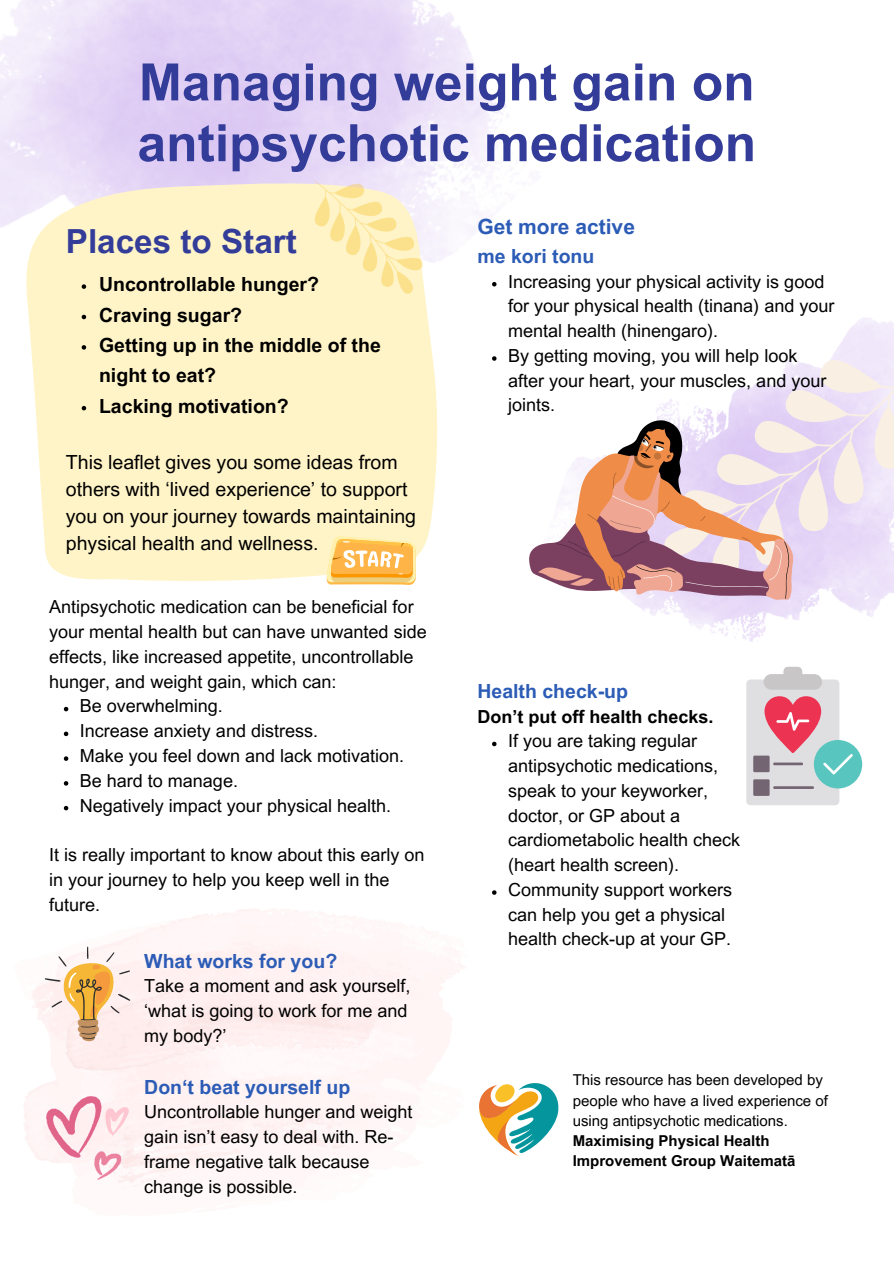
<style>
.page{position:relative;width:894px;height:1264px;background:#fff}
.page>*{position:absolute;margin:0;border:0;box-sizing:border-box;transform-origin:0 0}
.t1{font:700 51.45px/60.8px "Arial MT Pro";color:#333d99}
.t2{font:700 33.3px "Arial MT Pro";color:#333d99}
.t3{font:700 21px "Arial MT Pro";color:#2c5cb6}
.t4{font:19.5px/27px "Arial MT Pro";color:#000}
.t5{font:700 19.5px/30.3px "Arial MT Pro";color:#000}
.t6{font:700 19.5px "Arial MT Pro";color:#2c5cb6}
.t7{font:18px/24.8px "Arial MT Pro";color:#000}
.t8{font:700 18px "Arial MT Pro";color:#000}
.t9{font:15px/20.2px "Arial MT Pro";color:#000}
.s1{font-weight:700}
</style>
<div class="page">
<img style="left:630px;top:410px;width:263px;height:232px">
<svg style="left:657px;top:317px;width:236px;height:267px"></svg>
<svg style="left:529px;top:420px;width:264px;height:180px"></svg>
<div style="left:813px;top:740px;width:49px;height:48px;background:#58c6bf;border-radius:50%"></div>
<svg style="left:746px;top:666px;width:106px;height:139px"></svg>
<hr style="left:773px;top:762px;width:29px;height:3px;background:#736572">
<hr style="left:773px;top:786px;width:40px;height:3px;background:#736572">
<img style="left:47px;top:1096px;width:82px;height:83px">
<svg style="left:45px;top:946px;width:85px;height:95px"></svg>
<svg style="left:479px;top:1083px;width:80px;height:73px"></svg>
<svg style="left:25px;top:180px;width:414px;height:401px;background:#fef4cb"></svg>
<svg style="left:286px;top:173px;width:139px;height:130px;background:#fbeec5"></svg>
<svg style="left:326px;top:535px;width:90px;height:50px;background:#fccb76"></svg>
<svg style="left:492px;top:741px;width:4px;height:5px"></svg>
<svg style="left:492px;top:890px;width:4px;height:4px"></svg>
<svg style="left:64px;top:707px;width:4px;height:4px"></svg>
<svg style="left:64px;top:731px;width:4px;height:5px"></svg>
<svg style="left:64px;top:756px;width:4px;height:5px"></svg>
<svg style="left:64px;top:781px;width:4px;height:4px"></svg>
<svg style="left:64px;top:806px;width:4px;height:4px"></svg>
<svg style="left:82px;top:284px;width:4px;height:5px"></svg>
<svg style="left:82px;top:315px;width:4px;height:4px"></svg>
<svg style="left:82px;top:345px;width:4px;height:4px"></svg>
<svg style="left:82px;top:406px;width:4px;height:4px"></svg>
<svg style="left:492px;top:282px;width:4px;height:4px"></svg>
<svg style="left:492px;top:356px;width:4px;height:5px"></svg>
<h4 class="t1" style="left:137px;top:58px;width:620px">Managing weight gain on antipsychotic medication</h4>
<p class="t2" style="left:66px;top:229px;width:232px">Places to Start</p>
<p class="t5" style="left:99px;top:271px;width:221px">Uncontrollable hunger?</p>
<p class="t5" style="left:99px;top:302px;width:144px">Craving sugar?</p>
<p class="t5" style="left:99px;top:332px;width:283px">Getting up in the middle of the night to eat?</p>
<p class="t5" style="left:99px;top:393px;width:191px">Lacking motivation?</p>
<p class="t4" style="left:66px;top:451px;width:351px">This leaflet gives you some ideas from others with ‘lived experience’ to support you on your journey towards maintaining physical health and wellness.</p>
<h4 class="t7" style="left:49px;top:597px;width:379px">Antipsychotic medication can be beneficial for your mental health but can have unwanted side effects, like increased appetite, uncontrollable hunger, and weight gain, which can:</h4>
<h3 class="t7" style="left:80px;top:696px;width:145px">Be overwhelming.</h3>
<p class="t7" style="left:80px;top:720px;width:240px">Increase anxiety and distress.</p>
<p class="t7" style="left:80px;top:745px;width:326px">Make you feel down and lack motivation.</p>
<p class="t7" style="left:80px;top:770px;width:160px">Be hard to manage.</p>
<p class="t7" style="left:80px;top:795px;width:313px">Negatively impact your physical health.</p>
<p class="t7" style="left:49px;top:844px;width:377px">It is really important to know about this early on in your journey to help you keep well in the future.</p>
<p class="t6" style="left:144px;top:953px;width:194px">What works for you?</p>
<p class="t7" style="left:144px;top:975px;width:268px">Take a moment and ask yourself, ‘what is going to work for me and my body?’</p>
<h2 class="t6" style="left:144px;top:1079px;width:207px">Don‘t beat yourself up</h2>
<h2 class="t7" style="left:144px;top:1101px;width:270px">Uncontrollable hunger and weight gain isn’t easy to deal with. Re&shy;frame negative talk because change is possible.</h2>
<h4 class="t3" style="left:477px;top:218px;width:159px">Get more active</h4>
<h4 class="t6" style="left:477px;top:249px;width:118px">me kori tonu</h4>
<p class="t7" style="left:508px;top:271px;width:328px">Increasing your physical activity is good for your physical health (tinana) and your mental health (hinengaro).</p>
<h3 class="t7" style="left:508px;top:345px;width:320px">By getting moving, you will help look after your heart, your muscles, and your joints.</h3>
<p class="t6" style="left:477px;top:683px;width:152px">Health check-up</p>
<p class="t8" style="left:477px;top:709px;width:238px">Don’t put off health checks.</p>
<p class="t7" style="left:508px;top:731px;width:234px">If you are taking regular antipsychotic medications, speak to your keyworker, doctor, or GP about a cardiometabolic health check (heart health screen).</p>
<p class="t7" style="left:508px;top:879px;width:226px">Community support workers can help you get a physical health check-up at your GP.</p>
<p class="t9" style="left:572px;top:1071px;width:257px">This resource has been developed by people who have a lived experience of using antipsychotic medications.<br><span class="s1">Maximising Physical Health Improvement Group Waitematā</span></p>
</div>
